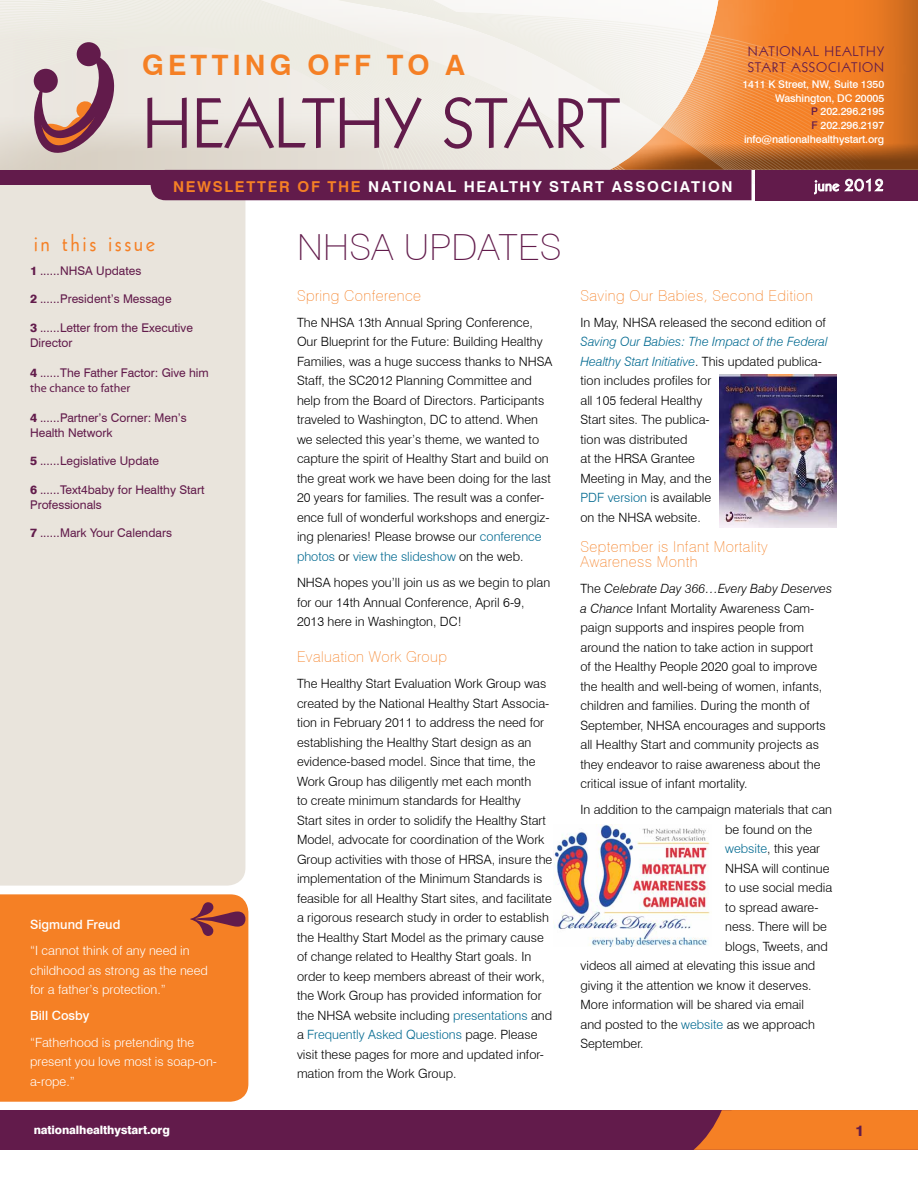
<style>
.page{position:relative;width:918px;height:1188px;background:#fff}
.page>*{position:absolute;margin:0;border:0;box-sizing:border-box;transform-origin:0 0}
.t1{font:69px "Geometric 231 BT Roman C";color:#621b4b}
.t2{font:100 36px "Swiss 721 BT";letter-spacing:.01em;color:#621b4b;scale:1.05 1}
.t3{font:700 28.05px "Swiss 721 BT";letter-spacing:.14em;color:#f58025}
.t4{font:23.55px "Geometric 231 BT Roman C";color:#f58025}
.t5{font:18px "Geometric 231 BT Roman C";color:#fff}
.t6{font:100 15px/15px "Swiss 721 BT";letter-spacing:.03em;color:#f58025}
.t7{font:700 15px "Swiss 721 BT";letter-spacing:.11em;color:#fff}
.t8{font:800 15px "Swiss 721 BT";color:#621b4b}
.t9{font:13.5px/16.2px "Geometric 231 BT Roman C";letter-spacing:.06em;color:#621b4b}
.t10{font:300 12.75px/19.5px "Swiss 721 BT";color:#000}
.t11{font:300 12.75px/19.5px "Swiss 721 BT";color:#fff}
.t12{font:500 12.75px "Swiss 721 BT";color:#fff}
.t13{font:12px/15px "Swiss 721 BT";color:#621b4b}
.t14{font:12px "Myriad Pro";color:#621b4b}
.t15{font:800 11.7px "Swiss 721 BT";letter-spacing:-.01em;color:#fff}
.t16{font:500 10.65px/13.6px "Swiss 721 BT";letter-spacing:-.01em;color:#fff;text-align:right}
.s1{color:#621b4b}
.s2{color:#f58025}
.s3{font-weight:800}
.s4{color:#006990}
.s5{font-style:italic;color:#006990}
.s6{font-style:italic}
</style>
<div class="page">
<div style="left:608px;top:0;width:310px;height:171px;background:#000;opacity:.5"></div>
<div style="left:811px;top:0;width:59px;height:100px;background:#f48025"></div>
<svg style="left:0;top:0;width:811px;height:171px;background:#ecdac8"></svg>
<div style="left:0;top:1110px;width:918px;height:40px;background:#621b4b"></div>
<svg style="left:694px;top:1110px;width:224px;height:40px;background:#e97827"></svg>
<svg style="left:33px;top:52px;width:83px;height:108px;background:#c1a2a4"></svg>
<div style="left:77px;top:42px;width:24px;height:24px;background:#621b4b;border-radius:50%"></div>
<div style="left:34px;top:69px;width:24px;height:24px;background:#621b4b;border-radius:50%"></div>
<div style="left:0;top:184px;width:245px;height:702px;background:#e9e4dc"></div>
<div style="left:0;top:170px;width:439px;height:14px;background:#621b4b"></div>
<div style="left:151px;top:170px;width:601px;height:30px;background:#621b4b"></div>
<div style="left:755px;top:170px;width:163px;height:30px;background:#621b4b"></div>
<svg style="left:814px;top:178px;width:70px;height:17px"></svg>
<div style="left:0;top:894px;width:248px;height:208px;background:#f58025"></div>
<svg style="left:190px;top:902px;width:55px;height:34px;background:#bf5b32"></svg>
<img style="left:554px;top:825px;width:156px;height:121px">
<img style="left:719px;top:374px;width:118px;height:153px">
<h3 class="t3" style="left:142px;top:48px;width:324px">GETTING OFF TO A</h3>
<h1 class="t1" style="left:142px;top:79px;width:479px">HEALTHY START</h1>
<p class="t9" style="left:748px;top:43px;width:138px">NATIONAL HEALTHY<br>START ASSOCIATION</p>
<p class="t16" style="left:742px;top:77px;width:143px">1411 K Street, NW, Suite 1350<br>Washington, DC 20005<br><span class="s1">P</span> 202.296.2195<br><span class="s1">F</span> 202.296.2197 info@nationalhealthystart.org</p>
<p class="t7" style="left:173px;top:177px;width:561px"><span class="s2">NEWSLETTER OF THE</span> NATIONAL HEALTHY START ASSOCIATION</p>
<h3 class="t5" style="left:814px;top:173px;width:71px">JUNE 2012</h3>
<h3 class="t4" style="left:34px;top:227px;width:123px">IN THIS ISSUE</h3>
<p class="t13" style="left:30px;top:263px;width:113px"><span class="s3">1</span>.......NHSA Updates</p>
<p class="t13" style="left:30px;top:291px;width:143px"><span class="s3">2</span>.......President’s Message</p>
<p class="t13" style="left:30px;top:320px;width:164px"><span class="s3">3</span>.......Letter from the Executive<br>Director</p>
<p class="t13" style="left:30px;top:365px;width:180px"><span class="s3">4</span>.......The Father Factor: Give him</p>
<p class="t14" style="left:30px;top:380px;width:102px">the chance to father</p>
<p class="t13" style="left:30px;top:410px;width:158px"><span class="s3">4</span>.......Partner’s Corner: Men’s<br>Health Network</p>
<p class="t13" style="left:30px;top:453px;width:130px"><span class="s3">5</span>.......Legislative Update</p>
<p class="t13" style="left:30px;top:482px;width:176px"><span class="s3">6</span>.......Text4baby for Healthy Start<br>Professionals</p>
<p class="t13" style="left:30px;top:525px;width:143px"><span class="s3">7</span>.......Mark Your Calendars</p>
<p class="t12" style="left:30px;top:917px;width:92px">Sigmund Freud</p>
<p class="t11" style="left:30px;top:941px;width:179px">“I cannot think of any need in childhood as strong as the need for a father’s protection.”</p>
<p class="t12" style="left:30px;top:1008px;width:61px">Bill Cosby</p>
<p class="t11" style="left:30px;top:1032px;width:189px">“Fatherhood is pretending the present you love most is soap-on&shy;a-rope.”</p>
<p class="t15" style="left:34px;top:1123px;width:138px">nationalhealthystart.org</p>
<h2 class="t2" style="left:297px;top:226px;width:231px">Nhsa updates</h2>
<p class="t6" style="left:297px;top:288px;width:126px">Spring Conference</p>
<p class="t10" style="left:297px;top:312px;width:257px">The NHSA 13th Annual Spring Conference, Our Blueprint for the Future: Building Healthy Families, was a huge success thanks to NHSA Staff, the SC2012 Planning Committee and help from the Board of Directors. Participants traveled to Washington, DC to attend. When we selected this year’s theme, we wanted to capture the spirit of Healthy Start and build on the great work we have been doing for the last 20 years for families. The result was a confer&shy;ence full of wonderful workshops and energiz&shy;ing plenaries! Please browse our <span class="s4">conference photos</span> or <span class="s4">view the slideshow</span> on the web.</p>
<p class="t10" style="left:297px;top:573px;width:255px">NHSA hopes you’ll join us as we begin to plan for our 14th Annual Conference, April 6-9,<br>2013 here in Washington, DC!</p>
<p class="t6" style="left:297px;top:649px;width:152px">Evaluation Work Group</p>
<p class="t10" style="left:297px;top:674px;width:257px">The Healthy Start Evaluation Work Group was created by the National Healthy Start Associa&shy;tion in February 2011 to address the need for establishing the Healthy Start design as an evidence-based model. Since that time, the Work Group has diligently met each month<br>to create minimum standards for Healthy<br>Start sites in order to solidify the Healthy Start Model, advocate for coordination of the Work Group activities with those of HRSA, insure the implementation of the Minimum Standards is feasible for all Healthy Start sites, and facilitate a rigorous research study in order to establish the Healthy Start Model as the primary cause of change related to Healthy Start goals. In order to keep members abreast of their work, the Work Group has provided information for the NHSA website including <span class="s4">presentations</span> and a <span class="s4">Frequently Asked Questions</span> page. Please visit these pages for more and updated infor&shy;mation from the Work Group.</p>
<p class="t6" style="left:580px;top:288px;width:234px">Saving Our Babies, Second Edition</p>
<p class="t10" style="left:580px;top:312px;width:247px">In May, NHSA released the second edition of</p>
<p class="t10" style="left:580px;top:332px;width:249px"><span class="s5">Saving Our Babies: The Impact of the Federal<br>Healthy Start Initiative</span>. This updated publica&shy;tion includes profiles for<br>all 105 federal Healthy<br>Start sites. The publica-<br>tion was distributed<br>at the HRSA Grantee<br>Meeting in May, and the<br><span class="s4">PDF version</span> is available<br>on the NHSA website.</p>
<p class="t6" style="left:580px;top:539px;width:189px">September is Infant Mortality<br>Awareness Month</p>
<p class="t10" style="left:580px;top:579px;width:253px">The <span class="s6">Celebrate Day 366…Every Baby Deserves a Chance</span> Infant Mortality Awareness Cam&shy;paign supports and inspires people from around the nation to take action in support<br>of the Healthy People 2020 goal to improve the health and well-being of women, infants, children and families. During the month of September, NHSA encourages and supports all Healthy Start and community projects as they endeavor to raise awareness about the critical issue of infant mortality.</p>
<p class="t10" style="left:580px;top:800px;width:253px">In addition to the campaign materials that can</p>
<p class="t10" style="left:725px;top:819px;width:89px">be found on the</p>
<p class="t10" style="left:725px;top:839px;width:96px"><span class="s4">website</span>, this year</p>
<p class="t10" style="left:725px;top:858px;width:106px">NHSA will continue</p>
<p class="t10" style="left:725px;top:878px;width:108px">to use social media</p>
<p class="t10" style="left:725px;top:897px;width:95px">to spread aware-</p>
<p class="t10" style="left:725px;top:917px;width:103px">ness. There will be</p>
<p class="t10" style="left:725px;top:936px;width:104px">blogs, Tweets, and</p>
<p class="t10" style="left:580px;top:956px;width:236px">videos all aimed at elevating this issue and</p>
<p class="t10" style="left:580px;top:975px;width:233px">giving it the attention we know it deserves.</p>
<p class="t10" style="left:580px;top:995px;width:225px">More information will be shared via email</p>
<p class="t10" style="left:580px;top:1014px;width:236px">and posted to the <span class="s4">website</span> as we approach</p>
<p class="t10" style="left:580px;top:1034px;width:64px">September.</p>
<p class="t8" style="left:855px;top:1121px;width:10px">1</p>
</div>
